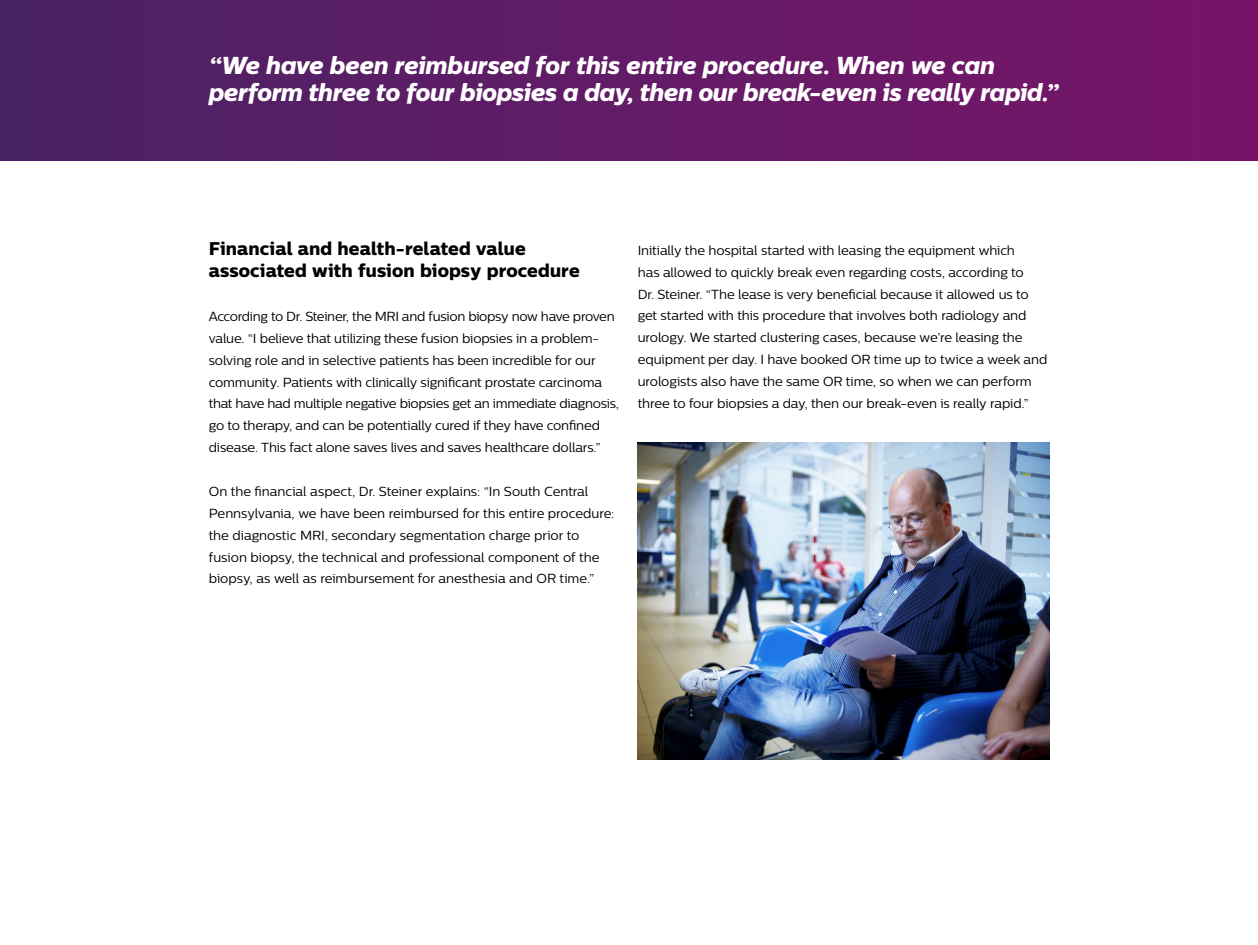
<style>
.page{position:relative;width:1258px;height:945px;background:#fff}
.page>*{position:absolute;margin:0;border:0;box-sizing:border-box;transform-origin:0 0}
.Quote_bold_white{font:italic 24.5px/26.2px "Centrale Sans X Bold";letter-spacing:-.02em;color:#fff}
.body_tekst{font:18.38px/21.9px "Centrale Sans X Bold";letter-spacing:.005em;color:#000}
.body_tekst-2{font:13.12px/21.9px "Centrale Sans";letter-spacing:-.01em;color:#000}
</style>
<div class="page">
<div style="left:0;top:0;width:1257px;height:161px;background:linear-gradient(to right,#4a2364,#791469)"></div>
<img style="left:637px;top:443px;width:412px;height:316px">
<p class="Quote_bold_white" style="left:209px;top:52px;width:851px">“We have been reimbursed for this entire procedure. When we can perform three to four biopsies a day, then our break-even is really rapid.”</p>
<p class="body_tekst" style="left:209px;top:238px;width:372px">Financial and health-related value associated with fusion biopsy procedure</p>
<p class="body_tekst-2" style="left:209px;top:305px;width:412px">According to Dr. Steiner, the MRI and fusion biopsy now have proven value. “I believe that utilizing these fusion biopsies in a problem&shy;solving role and in selective patients has been incredible for our community. Patients with clinically significant prostate carcinoma that have had multiple negative biopsies get an immediate diagnosis, go to therapy, and can be potentially cured if they have confined disease. This fact alone saves lives and saves healthcare dollars.”</p>
<p class="body_tekst-2" style="left:209px;top:480px;width:407px">On the financial aspect, Dr. Steiner explains: “In South Central Pennsylvania, we have been reimbursed for this entire procedure: the diagnostic MRI, secondary segmentation charge prior to fusion biopsy, the technical and professional component of the biopsy, as well as reimbursement for anesthesia and OR time.”</p>
<p class="body_tekst-2" style="left:637px;top:239px;width:411px">Initially the hospital started with leasing the equipment which<br>has allowed to quickly break even regarding costs, according to<br>Dr. Steiner. “The lease is very beneficial because it allowed us to get started with this procedure that involves both radiology and urology. We started clustering cases, because we’re leasing the equipment per day. I have booked OR time up to twice a week and urologists also have the same OR time, so when we can perform three to four biopsies a day, then our break-even is really rapid.”</p>
</div>
